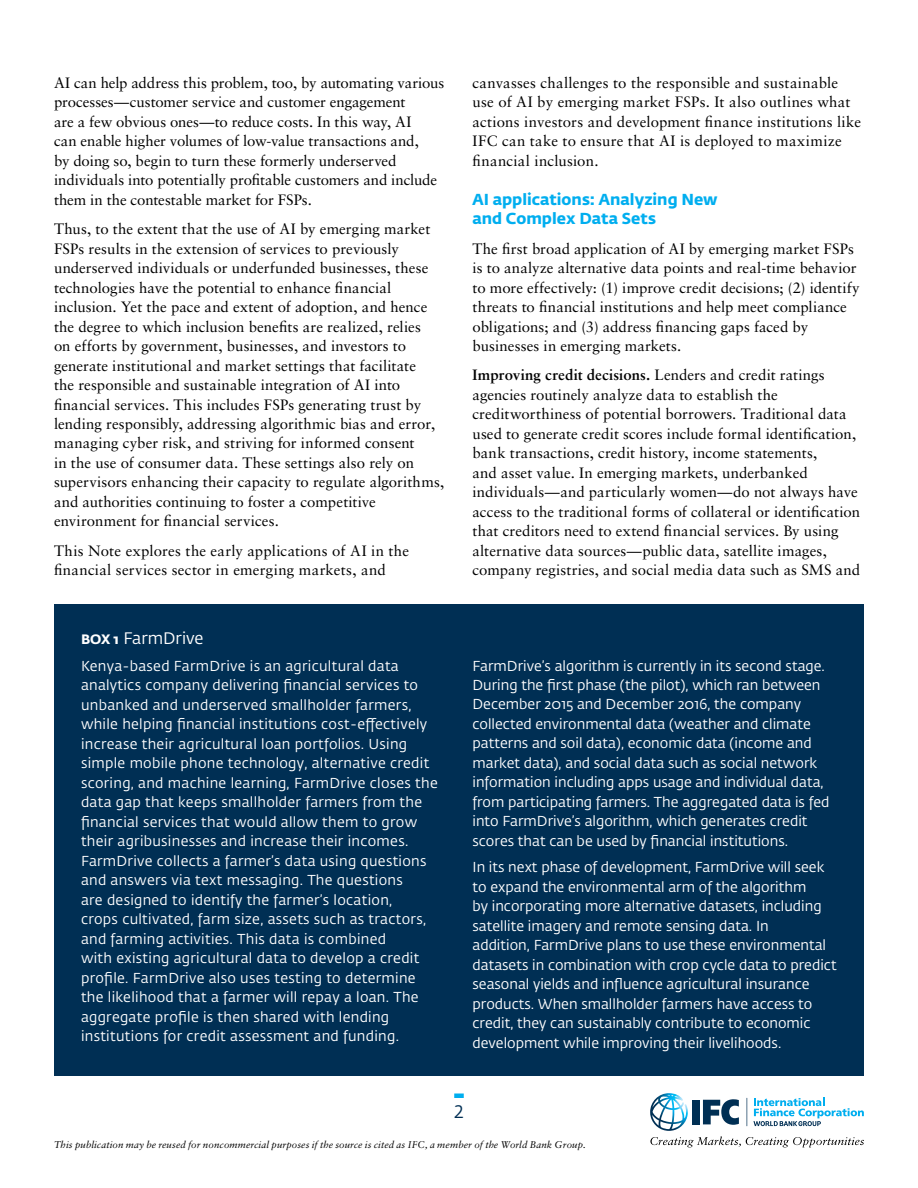
<style>
.page{position:relative;width:918px;height:1188px;background:#fff}
.page>*{position:absolute;margin:0;border:0;box-sizing:border-box;transform-origin:0 0}
.t1{font:18px "Fedra Sans Std";color:#002f54}
.t2{font:16.5px "Fedra Sans Std";color:#fff}
.t3{font:700 15.75px/19.5px "Fedra Sans Std";color:#00aeef}
.t4{font:15px/19.5px "Sabon LT Std";letter-spacing:.005em;color:#000}
.t5{font:14.25px/19.5px "Fedra Sans Std";color:#fff}
.t6{font:14.25px/19.5px "Fedra Sans Std";letter-spacing:.02em;color:#fff}
.t7{font:italic 9.75px "Sabon LT Std";letter-spacing:.01em;color:#000}
.s1{font-weight:700}
.s2{font-weight:700;font-size:13.5px}
</style>
<div class="page">
<svg style="left:650px;top:1093px;width:214px;height:55px"></svg>
<svg style="left:454px;top:1094px;width:10px;height:4px"></svg>
<div style="left:54px;top:604px;width:810px;height:472px;background:#002f54"></div>
<p class="t4" style="left:54px;top:73px;width:392px">AI can help address this problem, too, by automating various processes—customer service and customer engagement<br>are a few obvious ones—to reduce costs. In this way, AI<br>can enable higher volumes of low-value transactions and,<br>by doing so, begin to turn these formerly underserved individuals into potentially profitable customers and include them in the contestable market for FSPs.</p>
<p class="t4" style="left:54px;top:219px;width:392px">Thus, to the extent that the use of AI by emerging market FSPs results in the extension of services to previously underserved individuals or underfunded businesses, these technologies have the potential to enhance financial inclusion. Yet the pace and extent of adoption, and hence the degree to which inclusion benefits are realized, relies<br>on efforts by government, businesses, and investors to generate institutional and market settings that facilitate<br>the responsible and sustainable integration of AI into financial services. This includes FSPs generating trust by lending responsibly, addressing algorithmic bias and error, managing cyber risk, and striving for informed consent<br>in the use of consumer data. These settings also rely on supervisors enhancing their capacity to regulate algorithms, and authorities continuing to foster a competitive environment for financial services.</p>
<p class="t4" style="left:54px;top:541px;width:357px">This Note explores the early applications of AI in the financial services sector in emerging markets, and</p>
<p class="t4" style="left:472px;top:73px;width:390px">canvasses challenges to the responsible and sustainable use of AI by emerging market FSPs. It also outlines what actions investors and development finance institutions like IFC can take to ensure that AI is deployed to maximize financial inclusion.</p>
<p class="t3" style="left:472px;top:189px;width:247px">AI applications: Analyzing New and Complex Data Sets</p>
<p class="t4" style="left:472px;top:238px;width:389px">The first broad application of AI by emerging market FSPs is to analyze alternative data points and real-time behavior to more effectively: (1) improve credit decisions; (2) identify threats to financial institutions and help meet compliance obligations; and (3) address financing gaps faced by businesses in emerging markets.</p>
<p class="t4" style="left:472px;top:365px;width:389px"><span class="s1">Improving credit decisions.</span> Lenders and credit ratings agencies routinely analyze data to establish the creditworthiness of potential borrowers. Traditional data used to generate credit scores include formal identification, bank transactions, credit history, income statements,<br>and asset value. In emerging markets, underbanked individuals—and particularly women—do not always have access to the traditional forms of collateral or identification that creditors need to extend financial services. By using alternative data sources—public data, satellite images, company registries, and social media data such as SMS and</p>
<p class="t2" style="left:81px;top:629px;width:124px"><span class="s2">BOX 1</span> FarmDrive</p>
<p class="t6" style="left:81px;top:656px;width:358px">Kenya-based FarmDrive is an agricultural data analytics company delivering financial services to unbanked and underserved smallholder farmers, while helping financial institutions cost-effectively increase their agricultural loan portfolios. Using simple mobile phone technology, alternative credit scoring, and machine learning, FarmDrive closes the data gap that keeps smallholder farmers from the financial services that would allow them to grow their agribusinesses and increase their incomes.<br>FarmDrive collects a farmer’s data using questions and answers via text messaging. The questions<br>are designed to identify the farmer’s location,<br>crops cultivated, farm size, assets such as tractors, and farming activities. This data is combined<br>with existing agricultural data to develop a credit profile. FarmDrive also uses testing to determine the likelihood that a farmer will repay a loan. The aggregate profile is then shared with lending institutions for credit assessment and funding.</p>
<p class="t5" style="left:473px;top:656px;width:358px">FarmDrive’s algorithm is currently in its second stage.<br>During the first phase (the pilot), which ran between December 2015 and December 2016, the company collected environmental data (weather and climate patterns and soil data), economic data (income and market data), and social data such as social network information including apps usage and individual data, from participating farmers. The aggregated data is fed into FarmDrive’s algorithm, which generates credit scores that can be used by financial institutions.</p>
<p class="t5" style="left:473px;top:858px;width:366px">In its next phase of development, FarmDrive will seek to expand the environmental arm of the algorithm<br>by incorporating more alternative datasets, including satellite imagery and remote sensing data. In<br>addition, FarmDrive plans to use these environmental datasets in combination with crop cycle data to predict seasonal yields and influence agricultural insurance products. When smallholder farmers have access to credit, they can sustainably contribute to economic development while improving their livelihoods.</p>
<p class="t1" style="left:454px;top:1101px;width:11px">2</p>
<p class="t7" style="left:54px;top:1138px;width:533px">This publication may be reused for noncommercial purposes if the source is cited as IFC, a member of the World Bank Group.</p>
</div>
